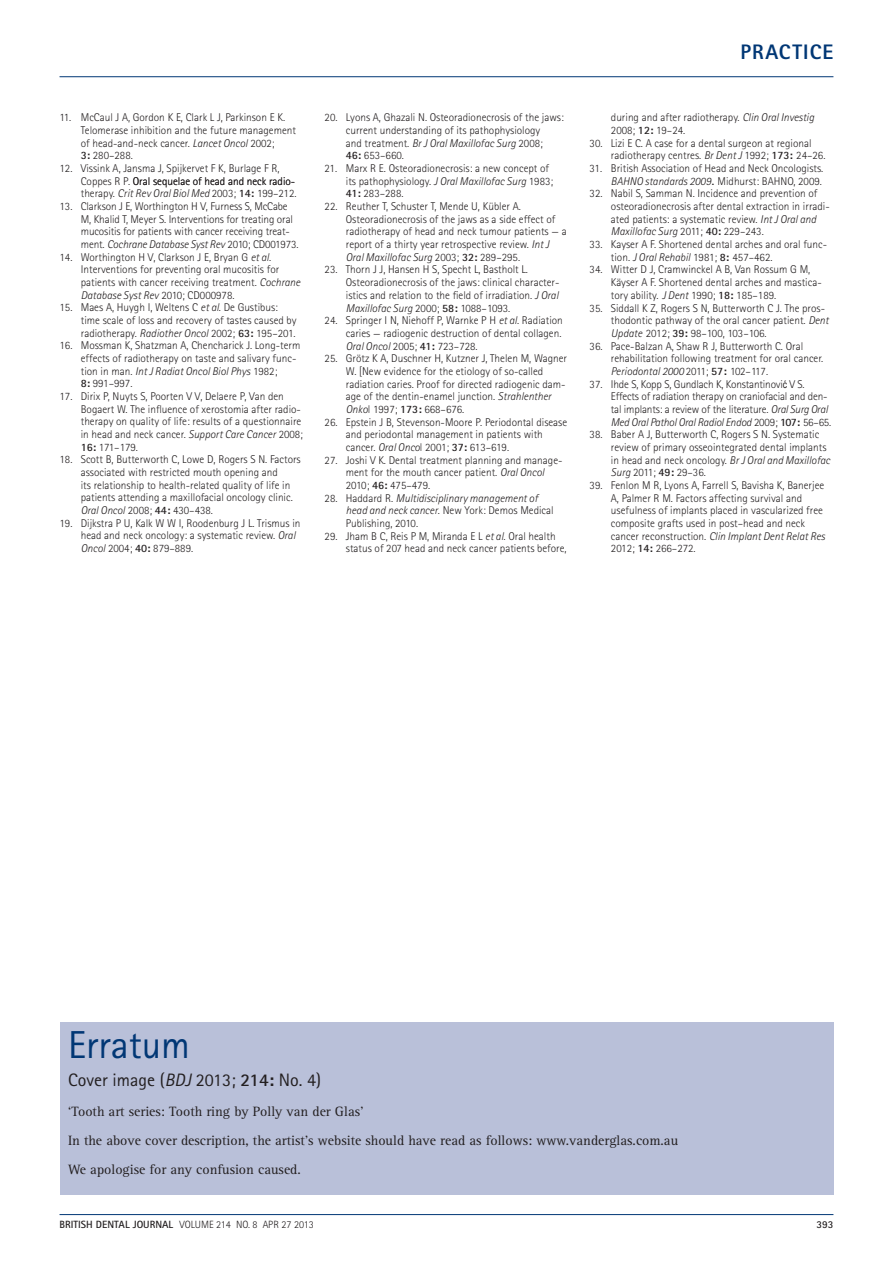
<style>
.page{position:relative;width:893px;height:1263px;background:#fff}
.page>*{position:absolute;margin:0;border:0;box-sizing:border-box;transform-origin:0 0}
._1_BDJ_practice_head{font:39px "Rotis Sans Serif Std";color:#013775}
.t1{font:800 21px "Rotis Sans Serif Std";letter-spacing:.055em;color:#013775}
._1_BDJ_author{font:18px "Rotis Sans Serif Std";color:#231f20}
.t2{font:13.95px "Rotis Serif Std";color:#231f20}
.references{font:300 11.25px/12.6px "Rotis Sans Serif Std";color:#231f20}
.t3{font:300 10.5px "Rotis Sans Serif Std";color:#231f20}
.t4{font:700 10.5px "Rotis Sans Serif Std";color:#231f20}
.s1{font-style:italic}
.s2{font-weight:700}
.s3{font-family:"Arial";font-weight:400;font-size:13.5px}
.s4{font-family:"Arial Narrow";font-weight:400;font-size:10.5px}
</style>
<div class="page">
<hr style="left:60px;top:76px;width:773px;height:1px;background:#013775">
<div style="left:60px;top:1023px;width:773px;height:172px;background:#b9c0d9"></div>
<hr style="left:60px;top:1214px;width:773px;height:1px;background:#013775">
<p class="references" style="left:81px;top:111px;width:217px;text-indent:-21px">11. McCaul J A, Gordon K E, Clark L J, Parkinson E K.<br>Telomerase inhibition and the future management of head‑and‑neck cancer. <span class="s1">Lancet Oncol</span> 2002;<br><span class="s2">3:</span> 280–288.</p>
<p class="references" style="left:81px;top:162px;width:217px;text-indent:-21px">12. Vissink A, Jansma J, Spijkervet F K, Burlage F R,<br>Coppes R P. Oral sequelae of head and neck radio&shy;therapy. <span class="s1">Crit Rev Oral Biol Med</span> 2003; <span class="s2">14:</span> 199–212.</p>
<p class="references" style="left:81px;top:200px;width:219px;text-indent:-21px">13. Clarkson J E, Worthington H V, Furness S, McCabe M, Khalid T, Meyer S. Interventions for treating oral mucositis for patients with cancer receiving treat&shy;ment. <span class="s1">Cochrane Database Syst Rev</span> 2010; CD001973.</p>
<p class="references" style="left:81px;top:251px;width:221px;text-indent:-21px">14. Worthington H V, Clarkson J E, Bryan G <span class="s1">et al</span>.<br>Interventions for preventing oral mucositis for patients with cancer receiving treatment. <span class="s1">Cochrane Database Syst Rev</span> 2010; CD000978.</p>
<p class="references" style="left:81px;top:301px;width:217px;text-indent:-21px">15. Maes A, Huygh I, Weltens C <span class="s1">et al</span>. De Gustibus: time scale of loss and recovery of tastes caused by radiotherapy. <span class="s1">Radiother Oncol</span> 2002; <span class="s2">63:</span> 195–201.</p>
<p class="references" style="left:81px;top:339px;width:221px;text-indent:-21px">16. Mossman K, Shatzman A, Chencharick J. Long-term effects of radiotherapy on taste and salivary func&shy;tion in man. <span class="s1">Int J Radiat Oncol Biol Phys</span> 1982;<br><span class="s2">8:</span> 991–997.</p>
<p class="references" style="left:81px;top:390px;width:224px;text-indent:-21px">17. Dirix P, Nuyts S, Poorten V V, Delaere P, Van den Bogaert W. The influence of xerostomia after radio&shy;therapy on quality of life: results of a questionnaire in head and neck cancer. <span class="s1">Support Care Cancer</span> 2008; <span class="s2">16:</span> 171–179.</p>
<p class="references" style="left:81px;top:453px;width:222px;text-indent:-21px">18. Scott B, Butterworth C, Lowe D, Rogers S N. Factors associated with restricted mouth opening and<br>its relationship to health-related quality of life in patients attending a maxillofacial oncology clinic.<br><span class="s1">Oral Oncol</span> 2008; <span class="s2">44:</span> 430–438.</p>
<p class="references" style="left:81px;top:516px;width:221px;text-indent:-21px">19. Dijkstra P U, Kalk W W I, Roodenburg J L. Trismus in head and neck oncology: a systematic review. <span class="s1">Oral<br>Oncol</span> 2004; <span class="s2">40:</span> 879–889.</p>
<p class="references" style="left:346px;top:111px;width:219px;text-indent:-21px">20. Lyons A, Ghazali N. Osteoradionecrosis of the jaws: current understanding of its pathophysiology<br>and treatment. <span class="s1">Br J Oral Maxillofac Surg</span> 2008;<br><span class="s2">46:</span> 653–660.</p>
<p class="references" style="left:346px;top:162px;width:209px;text-indent:-21px">21. Marx R E. Osteoradionecrosis: a new concept of its pathophysiology. <span class="s1">J Oral Maxillofac Surg</span> 1983;<br><span class="s2">41:</span> 283–288.</p>
<p class="references" style="left:346px;top:200px;width:222px;text-indent:-21px">22. Reuther T, Schuster T, Mende U, Kübler A.<br>Osteoradionecrosis of the jaws as a side effect of radiotherapy of head and neck tumour patients — a report of a thirty year retrospective review. <span class="s1">Int J Oral Maxillofac Surg</span> 2003; <span class="s2">32:</span> 289–295.</p>
<p class="references" style="left:346px;top:263px;width:215px;text-indent:-21px">23. Thorn J J, Hansen H S, Specht L, Bastholt L.<br>Osteoradionecrosis of the jaws: clinical character&shy;istics and relation to the field of irradiation. <span class="s1">J Oral Maxillofac Surg</span> 2000; <span class="s2">58:</span> 1088–1093.</p>
<p class="references" style="left:346px;top:314px;width:219px;text-indent:-21px">24. Springer I N, Niehoff P, Warnke P H <span class="s1">et al</span>. Radiation caries — radiogenic destruction of dental collagen.<br><span class="s1">Oral Oncol</span> 2005; <span class="s2">41:</span> 723–728.</p>
<p class="references" style="left:346px;top:352px;width:223px;text-indent:-21px">25. Grötz K A, Duschner H, Kutzner J, Thelen M, Wagner W. [New evidence for the etiology of so-called radiation caries. Proof for directed radiogenic dam&shy;age of the dentin-enamel junction. <span class="s1">Strahlenther Onko</span>l 1997; <span class="s2">173:</span> 668–676.</p>
<p class="references" style="left:346px;top:415px;width:223px;text-indent:-21px">26. Epstein J B, Stevenson-Moore P. Periodontal disease and periodontal management in patients with cancer. <span class="s1">Oral Onco</span>l 2001; <span class="s2">37:</span> 613–619.</p>
<p class="references" style="left:346px;top:453px;width:218px;text-indent:-21px">27. Joshi V K. Dental treatment planning and manage&shy;ment for the mouth cancer patient. <span class="s1">Oral Oncol<br></span>2010; <span class="s2">46:</span> 475–479.</p>
<p class="references" style="left:346px;top:492px;width:209px;text-indent:-21px">28. Haddard R. <span class="s1">Multidisciplinary management of head and neck cancer</span>. New York: Demos Medical<br>Publishing, 2010.</p>
<p class="references" style="left:346px;top:529px;width:222px;text-indent:-21px">29. Jham B C, Reis P M, Miranda E L <span class="s1">et al.</span> Oral health status of 207 head and neck cancer patients before,</p>
<h2 class="t1" style="left:740px;top:39px;width:94px">PRACTICE</h2>
<p class="references" style="left:611px;top:111px;width:205px">during and after radiotherapy. <span class="s1">Clin Oral Investig<br></span>2008; <span class="s2">12:</span> 19–24.</p>
<p class="references" style="left:611px;top:137px;width:216px;text-indent:-21px">30. Lizi E C. A case for a dental surgeon at regional radiotherapy centres. <span class="s1">Br Dent J</span> 1992; <span class="s2">173:</span> 24–26.</p>
<p class="references" style="left:590px;top:162px;width:235px;text-align:right">31. British Association of Head and Neck Oncologists.<br><span class="s1">BAHNO standards 2009</span><span class="s3">.</span> Midhurst: BAHNO, 2009.</p>
<p class="references" style="left:611px;top:187px;width:220px;text-indent:-21px">32. Nabil S, Samman N. Incidence and prevention of osteoradionecrosis after dental extraction in irradi&shy;ated patients: a systematic review. <span class="s1">Int J Oral and Maxillofac Surg</span> 2011; <span class="s2">40:</span> 229–243.</p>
<p class="references" style="left:611px;top:238px;width:218px;text-indent:-21px">33. Kayser A F. Shortened dental arches and oral func&shy;tion. <span class="s1">J Oral Rehabil</span> 1981; <span class="s2">8:</span> 457–462.</p>
<p class="references" style="left:611px;top:263px;width:212px;text-indent:-21px">34. Witter D J, Cramwinckel A B, Van Rossum G M,<br>Käyser A F. Shortened dental arches and mastica&shy;tory ability. <span class="s1">J Dent</span> 1990; <span class="s2">18:</span> 185–189.</p>
<p class="references" style="left:611px;top:301px;width:219px;text-indent:-21px">35. Siddall K Z, Rogers S N, Butterworth C J. The pros&shy;thodontic pathway of the oral cancer patient. <span class="s1">Dent<br>Update</span> 2012; <span class="s2">39:</span> 98–100, 103–106.</p>
<p class="references" style="left:611px;top:339px;width:214px;text-indent:-21px">36. Pace-Balzan A, Shaw R J, Butterworth C. Oral rehabilitation following treatment for oral cancer.<br><span class="s1">Periodontal 2000</span> 2011; <span class="s2">57:</span> 102–117.</p>
<p class="references" style="left:611px;top:377px;width:222px;text-indent:-21px">37. Ihde S, Kopp S, Gundlach K, Konstantinovi<span class="s4">ć</span> V S.<br>Effects of radiation therapy on craniofacial and den&shy;tal implants: a review of the literature. <span class="s1">Oral Surg Oral Med Oral Pathol Oral Radiol Endod</span> 2009; <span class="s2">107:</span> 56–65.</p>
<p class="references" style="left:611px;top:428px;width:221px;text-indent:-21px">38. Baber A J, Butterworth C, Rogers S N. Systematic review of primary osseointegrated dental implants in head and neck oncology. <span class="s1">Br J Oral and Maxillofac Surg</span> 2011; <span class="s2">49:</span> 29–36.</p>
<p class="references" style="left:611px;top:479px;width:216px;text-indent:-21px">39. Fenlon M R, Lyons A, Farrell S, Bavisha K, Banerjee A, Palmer R M. Factors affecting survival and usefulness of implants placed in vascularized free composite grafts used in post–head and neck cancer reconstruction. <span class="s1">Clin Implant Dent Relat Res </span>2012; <span class="s2">14:</span> 266–272.</p>
<p class="_1_BDJ_practice_head" style="left:68px;top:1022px;width:124px">Erratum</p>
<p class="_1_BDJ_author" style="left:68px;top:1070px;width:254px">Cover image (<span class="s1">BDJ</span> 2013; <span class="s2">214:</span> No. 4)</p>
<p class="t2" style="left:68px;top:1103px;width:297px">‘Tooth art series: Tooth ring by Polly van der Glas’</p>
<p class="t2" style="left:68px;top:1132px;width:612px">In the above cover description, the artist’s website should have read as follows: www.vanderglas.com.au</p>
<p class="t2" style="left:68px;top:1161px;width:234px">We apologise for any confusion caused.</p>
<p class="t3" style="left:60px;top:1218px;width:256px"><span class="s2">BRITISH DENTAL JOURNAL</span> VOLUME 214 NO. 8 APR 27 2013</p>
<p class="t4" style="left:816px;top:1217px;width:18px">393</p>
</div>
